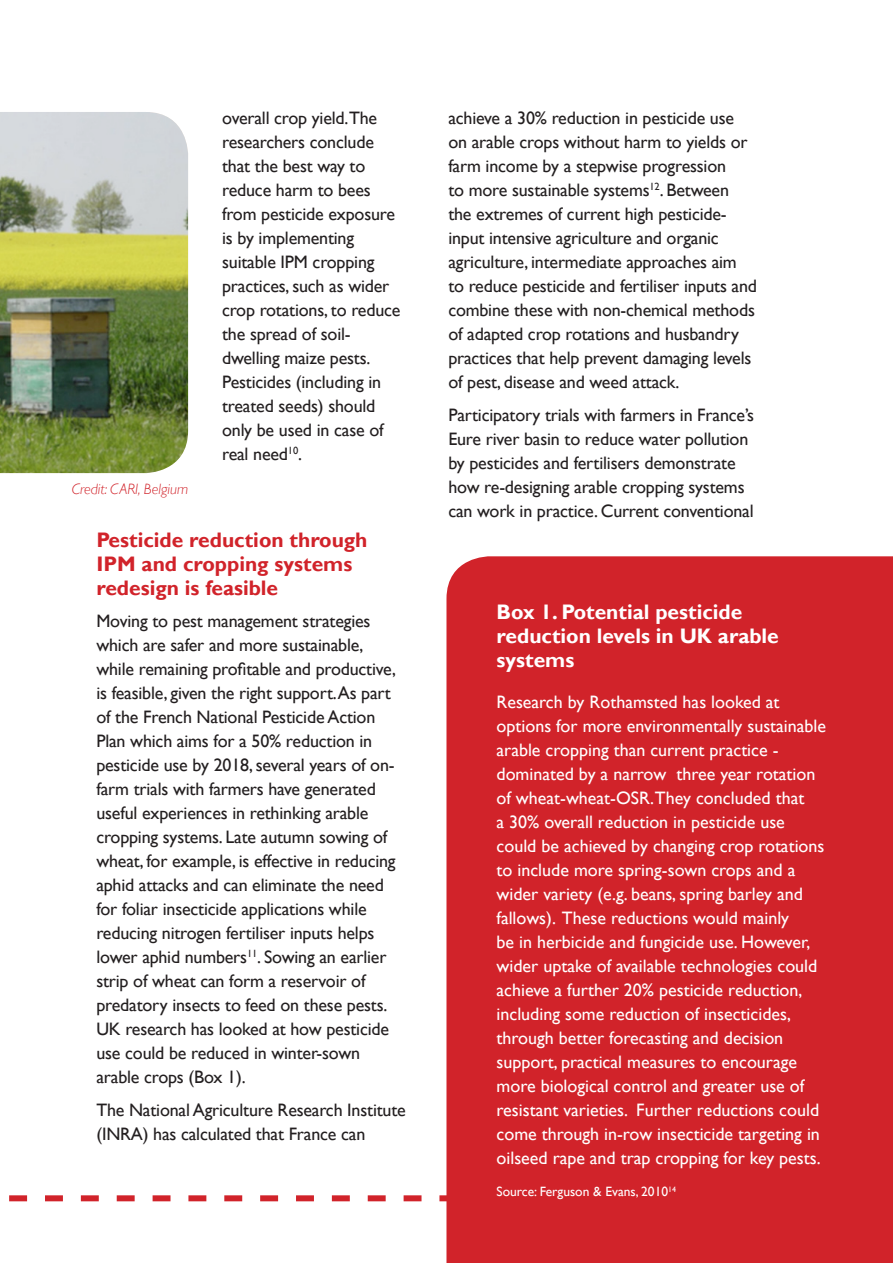
<style>
.page{position:relative;width:893px;height:1263px;background:#fff}
.page>*{position:absolute;margin:0;border:0;box-sizing:border-box;transform-origin:0 0}
.subhead{font:700 21px/24px "Gill Sans";color:#d1232a}
.t1{font:700 21px/24px "Gill Sans";color:#fff}
.Main_text{font:18px/24px "Gill Sans";letter-spacing:-.01em;color:#231f20}
.Main_text-2{font:18px/24px "Gill Sans";color:#fff}
.t2{font:italic 300 15px "Gill Sans";color:#d1232a}
.Main_text-3{font:13.5px "Gill Sans";color:#fff}
</style>
<div class="page">
<div style="left:446px;top:556px;width:447px;height:707px;background:#d1232a"></div>
<img style="left:0;top:112px;width:188px;height:361px">
<p class="t2" style="left:72px;top:481px;width:118px">Credit: CARI, Belgium</p>
<p class="Main_text" style="left:222px;top:107px;width:180px">overall crop yield.The researchers conclude that the best way to reduce harm to bees from pesticide exposure is by implementing suitable IPM cropping practices, such as wider crop rotations, to reduce the spread of soil&shy;dwelling maize pests.<br>Pesticides (including in treated seeds) should only be used in case of real need<sup>10</sup>.</p>
<p class="subhead" style="left:96px;top:528px;width:273px">Pesticide reduction through<br>IPM and cropping systems redesign is feasible</p>
<p class="Main_text" style="left:96px;top:609px;width:301px">Moving to pest management strategies which are safer and more sustainable, while remaining profitable and productive, is feasible, given the right support.As part of the French National Pesticide Action Plan which aims for a 50% reduction in pesticide use by 2018, several years of on&shy;farm trials with farmers have generated useful experiences in rethinking arable cropping systems. Late autumn sowing of wheat, for example, is effective in reducing aphid attacks and can eliminate the need for foliar insecticide applications while reducing nitrogen fertiliser inputs helps lower aphid numbers<sup>11</sup>. Sowing an earlier strip of wheat can form a reservoir of predatory insects to feed on these pests.<br>UK research has looked at how pesticide use could be reduced in winter-sown arable crops (Box 1).</p>
<p class="Main_text" style="left:96px;top:1098px;width:311px">The National Agriculture Research Institute (INRA) has calculated that France can</p>
<p class="Main_text" style="left:448px;top:107px;width:310px">achieve a 30% reduction in pesticide use on arable crops without harm to yields or farm income by a stepwise progression<br>to more sustainable systems<sup>12</sup>. Between<br>the extremes of current high pesticide&shy;input intensive agriculture and organic agriculture, intermediate approaches aim to reduce pesticide and fertiliser inputs and combine these with non-chemical methods of adapted crop rotations and husbandry practices that help prevent damaging levels of pest, disease and weed attack.</p>
<p class="Main_text" style="left:448px;top:403px;width:307px">Participatory trials with farmers in France’s Eure river basin to reduce water pollution by pesticides and fertilisers demonstrate how re-designing arable cropping systems can work in practice. Current conventional</p>
<p class="t1" style="left:496px;top:600px;width:284px">Box 1. Potential pesticide reduction levels in UK arable systems</p>
<p class="Main_text-2" style="left:496px;top:690px;width:331px">Research by Rothamsted has looked at options for more environmentally sustainable arable cropping than current practice - dominated by a narrow three year rotation of wheat-wheat-OSR.They concluded that<br>a 30% overall reduction in pesticide use could be achieved by changing crop rotations to include more spring-sown crops and a wider variety (e.g. beans, spring barley and fallows). These reductions would mainly<br>be in herbicide and fungicide use. However, wider uptake of available technologies could achieve a further 20% pesticide reduction, including some reduction of insecticides, through better forecasting and decision support, practical measures to encourage more biological control and greater use of resistant varieties. Further reductions could come through in-row insecticide targeting in oilseed rape and trap cropping for key pests.</p>
<p class="Main_text-3" style="left:496px;top:1184px;width:181px">Source: Ferguson &amp; Evans, 2010<sup>14</sup></p>
</div>
